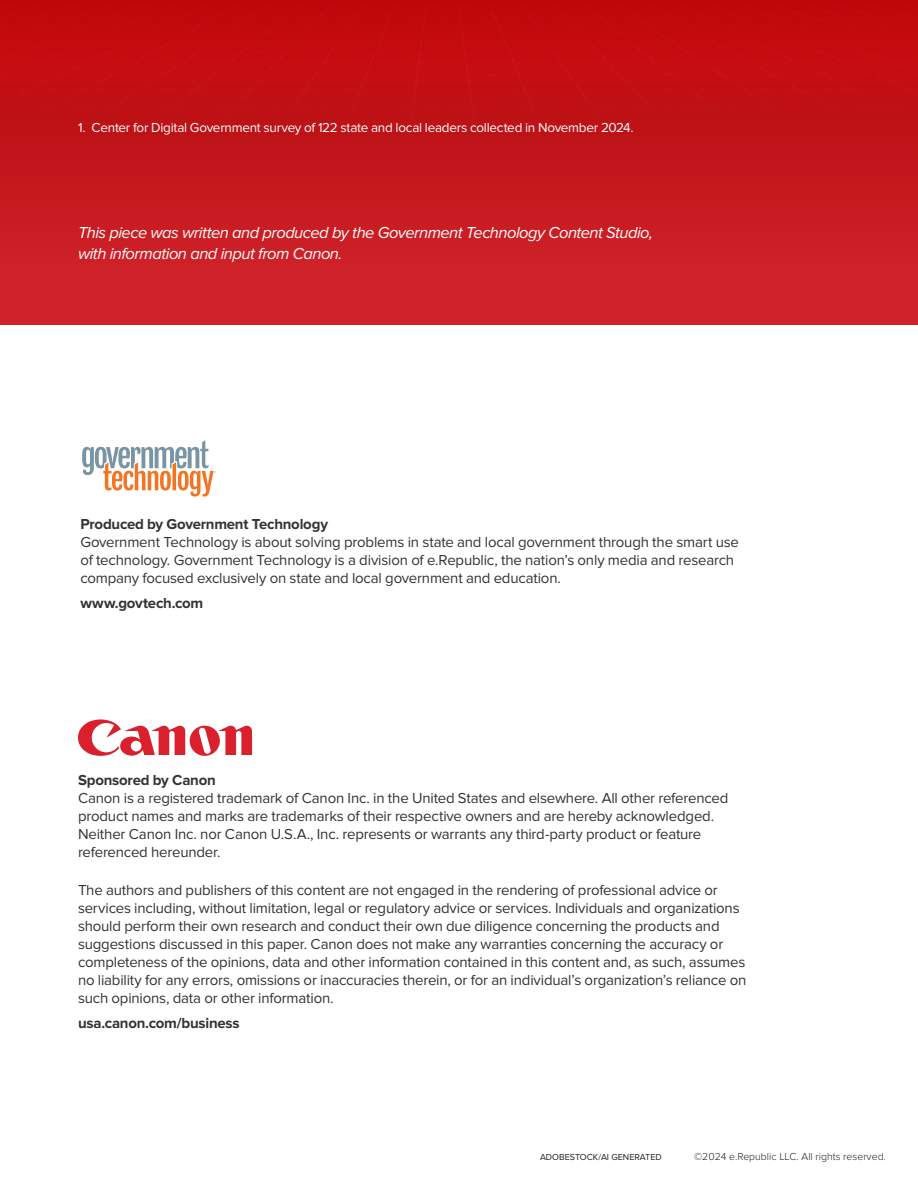
<style>
.page{position:relative;width:918px;height:1188px;background:#fff}
.page>*{position:absolute;margin:0;border:0;box-sizing:border-box;transform-origin:0 0}
.BODY{font:italic 16.5px/21px "Proxima Nova";letter-spacing:-.03em;color:#fff}
.BODY-2{font:15px/18px "Proxima Nova";letter-spacing:-.015em;color:#333}
.BODY-3{font:700 15px "Proxima Nova";letter-spacing:-.015em;color:#333}
.t1{font:13.5px "Proxima Nova";letter-spacing:-.02em;color:#fff}
.t2{font:300 10.5px "Proxima Nova";color:#231f20}
.t3{font:9px "Proxima Nova";color:#231f20}
</style>
<div class="page">
<div style="left:0;top:0;width:918px;height:326px;background:linear-gradient(to bottom,#bd070a,#cf252c)"></div>
<svg style="left:78px;top:719px;width:174px;height:37px"></svg>
<svg style="left:82px;top:441px;width:134px;height:56px"></svg>
<p class="t1" style="left:78px;top:120px;width:557px">1. Center for Digital Government survey of 122 state and local leaders collected in November 2024.</p>
<p class="BODY" style="left:78px;top:222px;width:577px">This piece was written and produced by the Government Technology Content Studio, with information and input from Canon.</p>
<p class="BODY-3" style="left:80px;top:516px;width:249px">Produced by Government Technology</p>
<p class="BODY-2" style="left:80px;top:533px;width:660px">Government Technology is about solving problems in state and local government through the smart use of technology. Government Technology is a division of e.Republic, the nation’s only media and research company focused exclusively on state and local government and education.</p>
<p class="BODY-3" style="left:80px;top:594px;width:124px">www.govtech.com</p>
<p class="BODY-3" style="left:78px;top:771px;width:139px">Sponsored by Canon</p>
<p class="BODY-2" style="left:78px;top:789px;width:652px">Canon is a registered trademark of Canon Inc. in the United States and elsewhere. All other referenced product names and marks are trademarks of their respective owners and are hereby acknowledged.<br>Neither Canon Inc. nor Canon U.S.A., Inc. represents or warrants any third-party product or feature referenced hereunder.</p>
<p class="BODY-2" style="left:78px;top:881px;width:670px">The authors and publishers of this content are not engaged in the rendering of professional advice or services including, without limitation, legal or regulatory advice or services. Individuals and organizations should perform their own research and conduct their own due diligence concerning the products and suggestions discussed in this paper. Canon does not make any warranties concerning the accuracy or completeness of the opinions, data and other information contained in this content and, as such, assumes no liability for any errors, omissions or inaccuracies therein, or for an individual’s organization’s reliance on such opinions, data or other information.</p>
<p class="BODY-3" style="left:78px;top:1014px;width:163px">usa.canon.com/business</p>
<p class="t3" style="left:540px;top:1152px;width:123px">ADOBESTOCK/AI GENERATED</p>
<p class="t2" style="left:694px;top:1150px;width:193px">©2024 e.Republic LLC. All rights reserved.</p>
</div>
